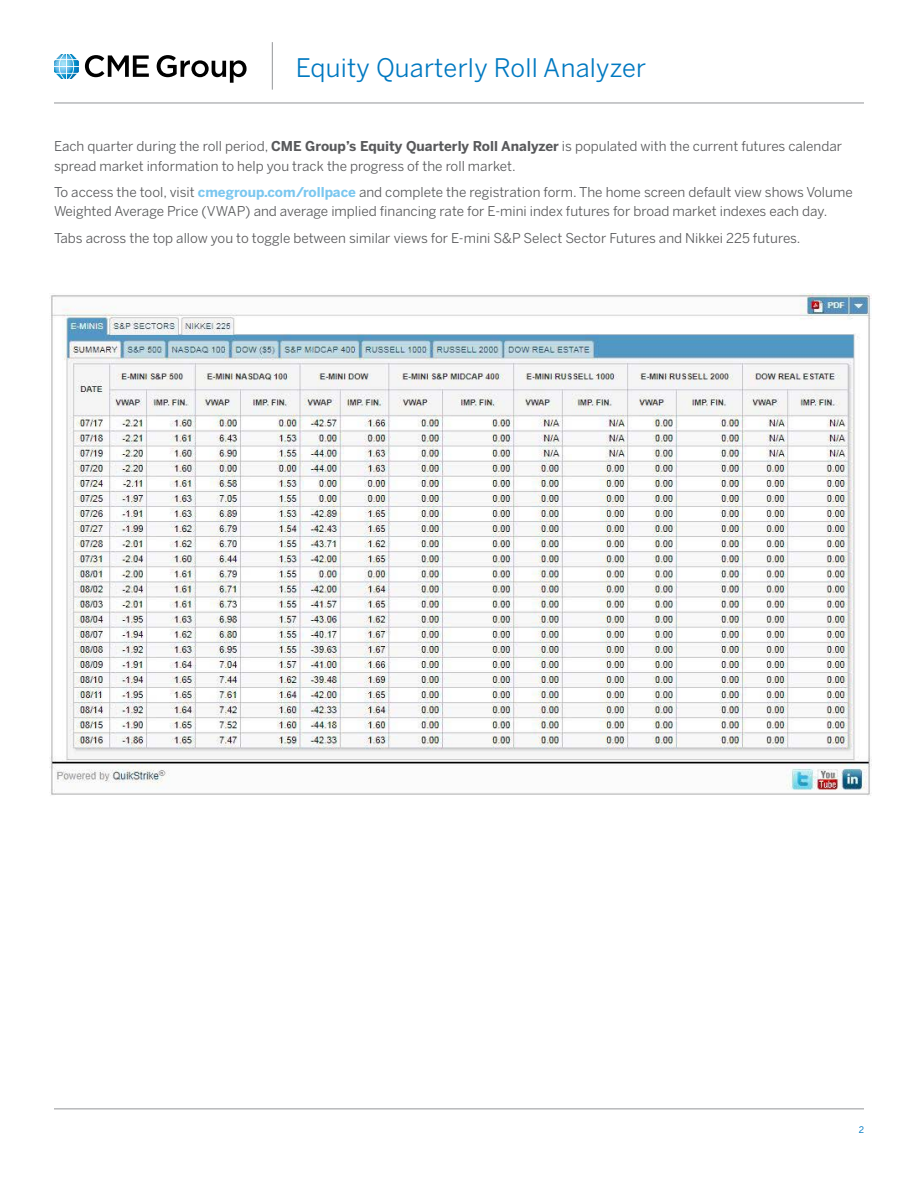
<style>
.page{position:relative;width:918px;height:1188px;background:#fff}
.page>*{position:absolute;margin:0;border:0;box-sizing:border-box;transform-origin:0 0}
.t1{font:25.35px "Benton Sans";letter-spacing:.01em;color:#0079c1}
.t2{font:13.5px/19.5px "Benton Sans";color:#58595b}
.t3{font:9px "Benton Sans";color:#0079c1}
.s1{font-weight:700}
.s2{font-weight:700;color:#7bc7ef}
</style>
<div class="page">
<svg style="left:85px;top:55px;width:64px;height:22px"></svg>
<svg style="left:157px;top:55px;width:90px;height:28px"></svg>
<img style="left:54px;top:54px;width:25px;height:25px">
<hr style="left:272px;top:42px;width:1px;height:48px;background:#939598">
<hr style="left:54px;top:103px;width:810px;height:1px;background:#939598">
<hr style="left:54px;top:1108px;width:810px;height:1px;background:#939598">
<img style="left:50px;top:294px;width:821px;height:502px">
<h1 class="t1" style="left:296px;top:53px;width:352px">Equity Quarterly Roll Analyzer</h1>
<p class="t2" style="left:54px;top:136px;width:790px">Each quarter during the roll period, <span class="s1">CME Group’s Equity Quarterly Roll Analyzer</span> is populated with the current futures calendar spread market information to help you track the progress of the roll market.</p>
<p class="t2" style="left:54px;top:182px;width:800px">To access the tool, visit <span class="s2">cmegroup.com/rollpace</span> and complete the registration form. The home screen default view shows Volume<br>Weighted Average Price (VWAP) and average implied financing rate for E-mini index futures for broad market indexes each day.</p>
<p class="t2" style="left:54px;top:228px;width:748px">Tabs across the top allow you to toggle between similar views for E-mini S&amp;P Select Sector Futures and Nikkei 225 futures.</p>
<p class="t3" style="left:859px;top:1124px;width:7px">2</p>
</div>
